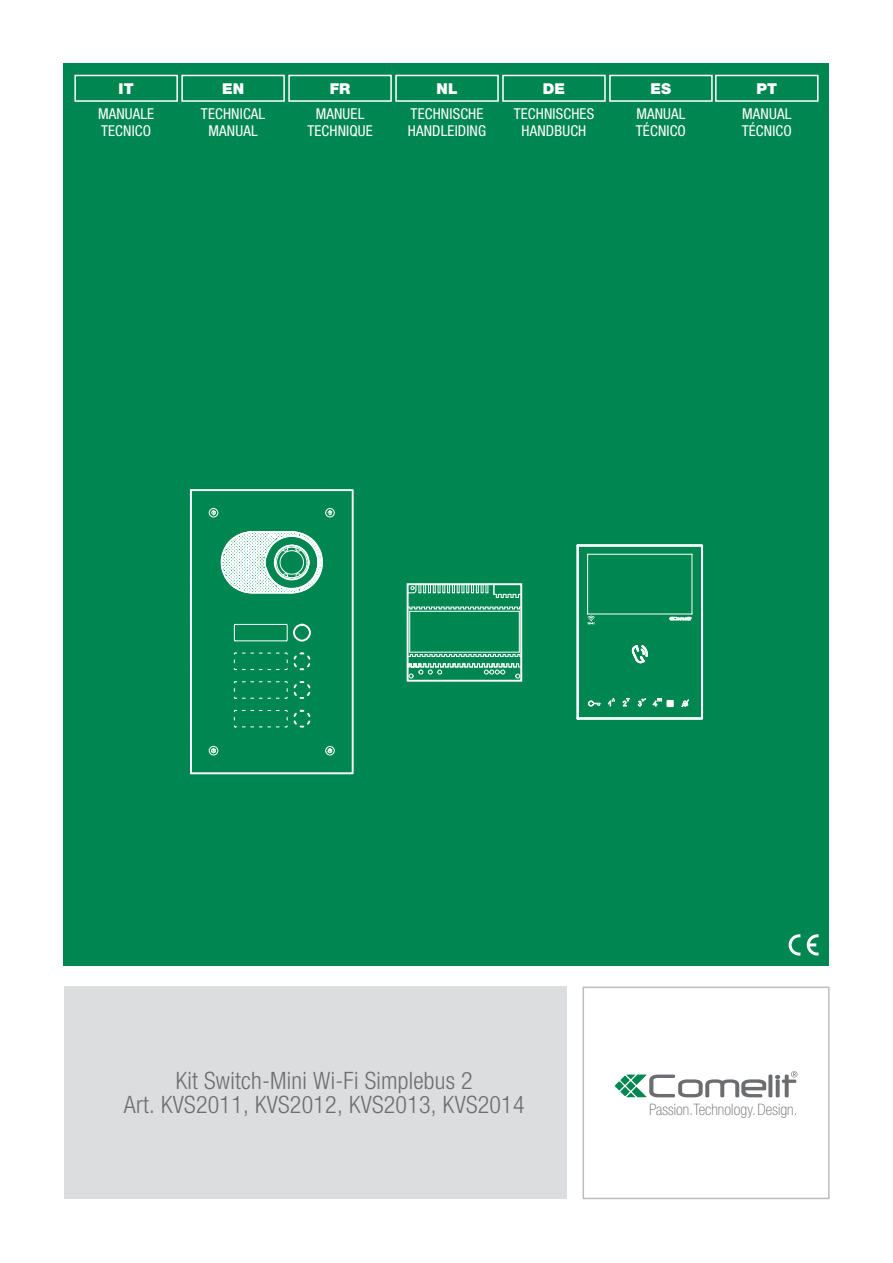
<style>
.page{position:relative;width:893px;height:1263px;background:#fff}
.page>*{position:absolute;margin:0;border:0;box-sizing:border-box;transform-origin:0 0}
.t1{font:300 condensed 24px "Helvetica Neue LTW1 G";letter-spacing:.01em;color:#6c6d70}
.t2{font:100 condensed 15.75px "Helvetica Neue LTW1 G";letter-spacing:.005em;color:#6c6d70}
.t3{font:condensed 15px/16.5px "Helvetica Neue LTW1 G";letter-spacing:.01em;color:#fff}
.t4{font:900 15px "Helvetica Neue LTW1 G";letter-spacing:.01em;color:#fff}
</style>
<div class="page">
<div style="left:64px;top:64px;width:765px;height:902px;background:#008751"></div>
<svg style="left:614px;top:1081px;width:10px;height:10px"></svg>
<svg style="left:620px;top:1087px;width:10px;height:9px"></svg>
<svg style="left:620px;top:1075px;width:10px;height:10px"></svg>
<svg style="left:626px;top:1071px;width:171px;height:26px"></svg>
<div style="left:74px;top:75px;width:104px;height:27px;border:2px solid #fff"></div>
<div style="left:181px;top:75px;width:104px;height:27px;border:2px solid #fff"></div>
<div style="left:288px;top:75px;width:104px;height:27px;border:2px solid #fff"></div>
<div style="left:395px;top:75px;width:104px;height:27px;border:2px solid #fff"></div>
<div style="left:502px;top:75px;width:104px;height:27px;border:2px solid #fff"></div>
<div style="left:609px;top:75px;width:104px;height:27px;border:2px solid #fff"></div>
<div style="left:715px;top:75px;width:104px;height:27px;border:2px solid #fff"></div>
<div style="left:583px;top:986px;width:247px;height:213px;border:2px solid #bcbdc0"></div>
<div style="left:64px;top:986px;width:503px;height:213px;background:#dcdddf"></div>
<svg style="left:789px;top:934px;width:11px;height:21px"></svg>
<svg style="left:807px;top:934px;width:12px;height:21px"></svg>
<hr style="left:410px;top:652px;width:109px;height:1px;background:#fff">
<hr style="left:410px;top:611px;width:109px;height:1px;background:#fff">
<svg style="left:410px;top:607px;width:109px;height:2px"></svg>
<svg style="left:410px;top:654px;width:109px;height:3px"></svg>
<svg style="left:410px;top:586px;width:109px;height:12px"></svg>
<svg style="left:410px;top:663px;width:109px;height:15px"></svg>
<div style="left:407px;top:583px;width:115px;height:99px;border:2px solid #fff"></div>
<svg style="left:189px;top:489px;width:165px;height:286px"></svg>
<div style="left:209px;top:508px;width:10px;height:9px;border:1px solid #fff;border-radius:50%"></div>
<svg style="left:211px;top:510px;width:6px;height:6px"></svg>
<div style="left:325px;top:746px;width:10px;height:9px;border:1px solid #fff;border-radius:50%"></div>
<svg style="left:327px;top:747px;width:14px;height:8px"></svg>
<div style="left:208px;top:746px;width:11px;height:9px;border:1px solid #fff;border-radius:50%"></div>
<div style="left:325px;top:508px;width:10px;height:9px;border:1px solid #fff;border-radius:50%"></div>
<svg style="left:327px;top:509px;width:15px;height:7px"></svg>
<svg style="left:210px;top:748px;width:7px;height:6px"></svg>
<svg style="left:233px;top:709px;width:79px;height:19px"></svg>
<svg style="left:233px;top:651px;width:79px;height:20px"></svg>
<svg style="left:233px;top:680px;width:79px;height:20px"></svg>
<svg style="left:220px;top:524px;width:104px;height:118px"></svg>
<hr style="left:578px;top:718px;width:124px;height:2px;background:#fff">
<hr style="left:578px;top:717px;width:124px;height:2px;background:#fff">
<hr style="left:576px;top:546px;width:2px;height:172px;background:#fff">
<hr style="left:577px;top:545px;width:2px;height:173px;background:#fff">
<hr style="left:578px;top:545px;width:124px;height:2px;background:#fff">
<hr style="left:578px;top:544px;width:124px;height:2px;background:#fff">
<svg style="left:668px;top:612px;width:25px;height:9px"></svg>
<svg style="left:701px;top:544px;width:2px;height:175px"></svg>
<svg style="left:632px;top:645px;width:16px;height:19px"></svg>
<hr style="left:588px;top:613px;width:104px;height:1px;background:#fff">
<hr style="left:587px;top:554px;width:1px;height:60px;background:#fff">
<hr style="left:588px;top:554px;width:104px;height:1px;background:#fff">
<hr style="left:691px;top:554px;width:1px;height:60px;background:#fff">
<svg style="left:588px;top:700px;width:13px;height:7px"></svg>
<svg style="left:607px;top:698px;width:8px;height:9px"></svg>
<svg style="left:622px;top:698px;width:8px;height:9px"></svg>
<svg style="left:637px;top:698px;width:37px;height:10px"></svg>
<svg style="left:681px;top:699px;width:9px;height:8px"></svg>
<svg style="left:587px;top:612px;width:8px;height:12px"></svg>
<p class="t4" style="left:119px;top:79px;width:17px">IT</p>
<p class="t3" style="left:98px;top:106px;width:58px">MANUALE<br>TECNICO</p>
<p class="t4" style="left:222px;top:79px;width:24px">EN</p>
<p class="t3" style="left:201px;top:106px;width:66px;text-align:center">TECHNICAL<br>MANUAL</p>
<p class="t4" style="left:330px;top:79px;width:22px">FR</p>
<p class="t3" style="left:307px;top:106px;width:67px;text-align:center">MANUEL<br>TECHNIQUE</p>
<p class="t4" style="left:437px;top:79px;width:22px">NL</p>
<p class="t3" style="left:408px;top:106px;width:80px">TECHNISCHE<br>HANDLEIDING</p>
<p class="t4" style="left:543px;top:79px;width:24px">DE</p>
<p class="t3" style="left:514px;top:106px;width:82px;text-align:center">TECHNISCHES<br>HANDBUCH</p>
<p class="t4" style="left:651px;top:79px;width:22px">ES</p>
<p class="t3" style="left:636px;top:106px;width:52px">MANUAL<br>TÉCNICO</p>
<p class="t4" style="left:756px;top:79px;width:22px">PT</p>
<p class="t3" style="left:742px;top:106px;width:52px">MANUAL<br>TÉCNICO</p>
<p class="t1" style="left:176px;top:1067px;width:298px">Kit Switch-Mini Wi-Fi Simplebus 2</p>
<p class="t1" style="left:124px;top:1091px;width:402px">Art. KVS2011, KVS2012, KVS2013, KVS2014</p>
<p class="t2" style="left:649px;top:1100px;width:150px">Passion.Technology.Design.</p>
</div>
